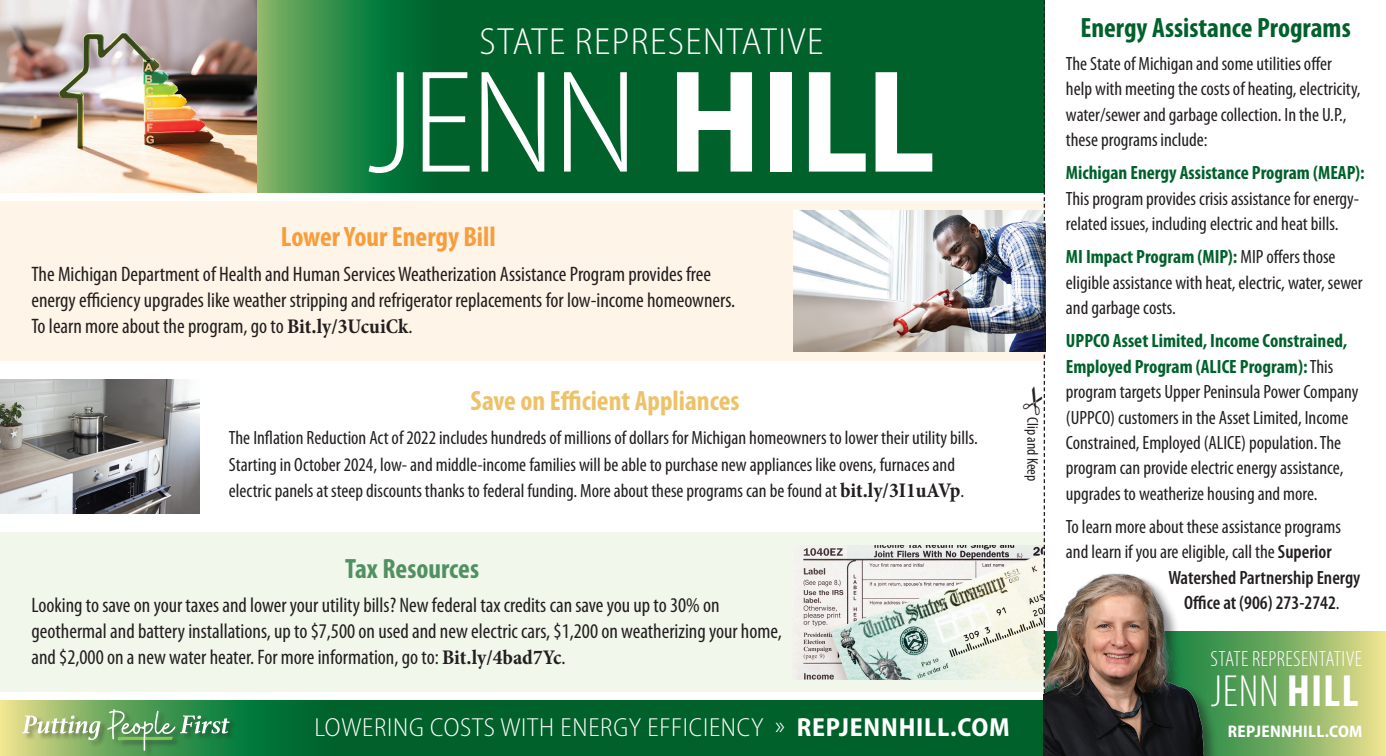
<style>
.page{position:relative;width:1386px;height:756px;background:#fff}
.page>*{position:absolute;margin:0;border:0;box-sizing:border-box;transform-origin:0 0}
.t1{font:300 semi-condensed 147.35px "Myriad Pro";color:#fff}
.t2{font:300 condensed 45.32px "Myriad Pro";color:#fff}
.t3{font:300 semi-condensed 37.98px "Myriad Pro";letter-spacing:.04em;color:#fff}
.t4{font:700 condensed 28px "Myriad Pro";color:#edc269}
.t5{font:700 condensed 28px "Myriad Pro";color:#00612b}
.t6{font:700 condensed 28px "Myriad Pro";color:#f89d3c}
.t7{font:700 condensed 28px "Myriad Pro";color:#519161}
.t8{font:300 semi-condensed 26.25px "Myriad Pro";letter-spacing:.03em;color:#fff}
.t9{font:300 condensed 22.05px "Myriad Pro";letter-spacing:.02em;color:#fff}
.t10{font:condensed 21px/26.2px "Myriad Pro";color:#231f20}
.t11{font:condensed 19.25px/25.4px "Myriad Pro";color:#231f20}
.t12{font:600 condensed 19.25px "Myriad Pro";color:#231f20}
.t13{font:700 semi-condensed 16.97px "Myriad Pro";letter-spacing:.02em;color:#fff}
.t14{font:condensed 15.58px "Myriad Pro";color:#231f20}
.s1{font-weight:700}
.s2{font-family:"Minion Pro";font-weight:700}
.s3{font-family:"Minion Pro";font-weight:700;font-size:21px}
.s4{font-weight:700;color:#00612b}
.s5{font-weight:600}
.s6{font-weight:400}
</style>
<div class="page">
<svg style="left:0;top:701px;width:1023px;height:55px;background:#096830"></svg>
<svg style="left:1222px;top:631px;width:164px;height:125px;background:#91b86c"></svg>
<svg style="left:256px;top:0;width:767px;height:193px;background:#0b6a31"></svg>
<div style="left:22px;top:709px;width:215px;height:47px;background:#231f20;opacity:.4"></div>
<svg style="left:22px;top:715px;width:79px;height:25px"></svg>
<svg style="left:107px;top:709px;width:123px;height:42px;background:#549c62"></svg>
<img style="left:0;top:0;width:256px;height:193px">
<div style="left:0;top:201px;width:1045px;height:160px;background:#fef4e7"></div>
<img style="left:793px;top:210px;width:230px;height:142px">
<div style="left:0;top:533px;width:1045px;height:159px;background:#f1f7eb"></div>
<img style="left:794px;top:545px;width:229px;height:134px">
<img style="left:0;top:380px;width:199px;height:134px">
<div style="left:1043px;top:573px;width:179px;height:183px;background:#231f20;opacity:.5"></div>
<img style="left:1045px;top:573px;width:169px;height:183px">
<svg style="left:1023px;top:0;width:22px;height:756px"></svg>
<p class="t3" style="left:480px;top:20px;width:345px">STATE REPRESENTATIVE</p>
<p class="t1" style="left:367px;top:43px;width:570px">JENN <span class="s1">HILL</span></p>
<p class="t6" style="left:281px;top:222px;width:216px">Lower Your Energy Bill</p>
<p class="t10" style="left:32px;top:261px;width:705px">The Michigan Department of Health and Human Services Weatherization Assistance Program provides free energy efficiency upgrades like weather stripping and refrigerator replacements for low-income homeowners.</p>
<p class="t10" style="left:32px;top:313px;width:382px">To learn more about the program, go to <span class="s2">Bit.ly/3UcuiCk</span>.</p>
<p class="t4" style="left:471px;top:386px;width:270px">Save on Efficient Appliances</p>
<p class="t11" style="left:229px;top:425px;width:750px;line-height:26.2px">The Inflation Reduction Act of 2022 includes hundreds of millions of dollars for Michigan homeowners to lower their utility bills.<br>Starting in October 2024, low- and middle-income families will be able to purchase new appliances like ovens, furnaces and electric panels at steep discounts thanks to federal funding. More about these programs can be found at <span class="s3">bit.ly/3I1uAVp</span>.</p>
<p class="t7" style="left:345px;top:553px;width:135px">Tax Resources</p>
<p class="t10" style="left:32px;top:592px;width:752px">Looking to save on your taxes and lower your utility bills? New federal tax credits can save you up to 30% on geothermal and battery installations, up to $7,500 on used and new electric cars, $1,200 on weatherizing your home, and $2,000 on a new water heater. For more information, go to: <span class="s2">Bit.ly/4bad7Yc</span>.</p>
<p class="t14" style="left:1041px;top:417px;width:66px;rotate:90deg">Clip and Keep</p>
<p class="t5" style="left:1080px;top:12px;width:272px">Energy Assistance Programs</p>
<p class="t11" style="left:1066px;top:51px;width:296px">The State of Michigan and some utilities offer help with meeting the costs of heating, electricity, water/sewer and garbage collection. In the U.P., these programs include:</p>
<p class="t11" style="left:1066px;top:161px;width:300px"><span class="s4">Michigan Energy Assistance Program (MEAP):<br></span>This program provides crisis assistance for energy&shy;related issues, including electric and heat bills.</p>
<p class="t11" style="left:1066px;top:245px;width:298px"><span class="s4">MI Impact Program (MIP):</span> MIP offers those eligible assistance with heat, electric, water, sewer and garbage costs.</p>
<p class="t11" style="left:1066px;top:329px;width:294px"><span class="s4">UPPCO Asset Limited, Income Constrained, Employed Program (ALICE Program):</span>This program targets Upper Peninsula Power Company (UPPCO) customers in the Asset Limited, Income Constrained, Employed (ALICE) population. The program can provide electric energy assistance, upgrades to weatherize housing and more.</p>
<p class="t11" style="left:1066px;top:514px;width:277px">To learn more about these assistance programs and learn if you are eligible, call the <span class="s5">Superior</span></p>
<p class="t12" style="left:1168px;top:567px;width:193px">Watershed Partnership Energy</p>
<p class="t12" style="left:1184px;top:592px;width:157px">Office at (906) 273-2742<span class="s6">.</span></p>
<p class="t9" style="left:1211px;top:647px;width:153px">STATE REPRESENTATIVE</p>
<p class="t2" style="left:1211px;top:667px;width:149px">JENN <span class="s1">HILL</span></p>
<p class="t8" style="left:315px;top:713px;width:697px">LOWERING COSTS WITH ENERGY EFFICIENCY » <span class="s1">REPJENNHILL.COM</span></p>
<p class="t13" style="left:1228px;top:722px;width:136px">REPJENNHILL.COM</p>
</div>
